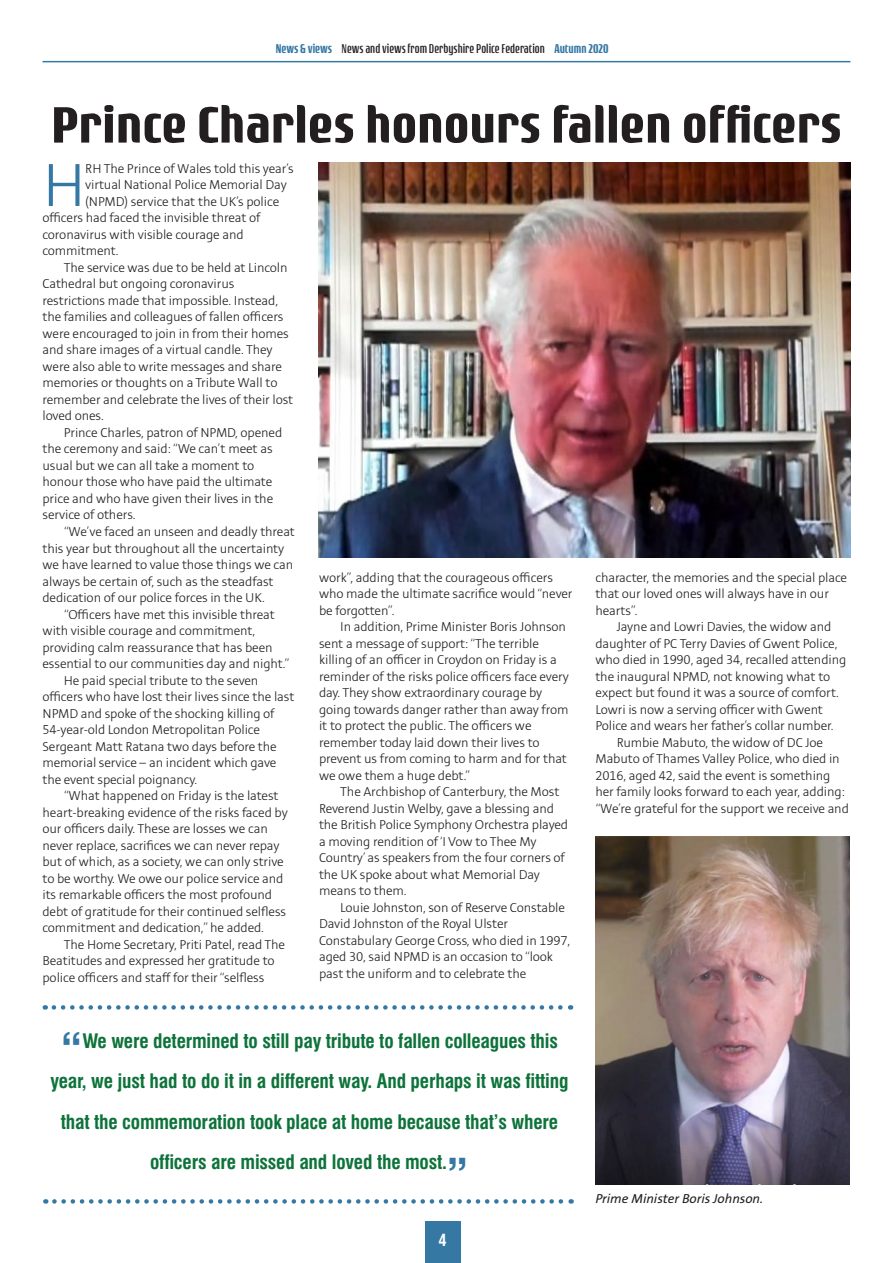
<style>
.page{position:relative;width:893px;height:1263px;background:#fff}
.page>*{position:absolute;margin:0;border:0;box-sizing:border-box;transform-origin:0 0}
.t1{font:300 67.35px "Stinnes Sans";color:#3578a4}
.t2{font:700 54px "Rogue Sans";letter-spacing:.01em;color:#231f20}
.t3{font:700 condensed 49.5px "Swiss 721 BT";color:#3578a4}
.t4{font:700 condensed 19.5px "Swiss 721 BT";letter-spacing:-.01em;color:#0e733b}
.t5{font:700 condensed 16.5px "Swiss 721 BT";color:#fff}
.t6{font:300 14.25px/16.5px "Stinnes Sans";letter-spacing:-.01em;color:#231f20}
.t7{font:italic 14.25px "Stinnes Sans";color:#231f20}
.t8{font:300 13.5px "Rogue Sans Cond";color:#231f20}
.s1{font-weight:500;color:#3578a4}
</style>
<div class="page">
<div style="left:425px;top:1221px;width:35px;height:42px;background:#3578a4"></div>
<hr style="left:43px;top:61px;width:807px;height:1px;background:#3578a4">
<img style="left:596px;top:836px;width:253px;height:349px">
<img style="left:319px;top:162px;width:531px;height:395px">
<svg style="left:54px;top:1199px;width:518px;height:5px"></svg>
<svg style="left:54px;top:1005px;width:517px;height:5px"></svg>
<p class="t8" style="left:276px;top:41px;width:334px"><span class="s1">News &amp; views</span> News and views from Derbyshire Police Federation <span class="s1">Autumn 2020</span></p>
<p class="t2" style="left:52px;top:93px;width:791px">Prince Charles honours fallen officers</p>
<p class="t1" style="left:43px;top:154px;width:45px">H</p>
<p class="t6" style="left:85px;top:161px;width:210px">RH The Prince of Wales told this year’s</p>
<p class="t6" style="left:85px;top:177px;width:203px">virtual National Police Memorial Day</p>
<p class="t6" style="left:85px;top:194px;width:196px">(NPMD) service that the UK’s police</p>
<p class="t6" style="left:43px;top:210px;width:219px">officers had faced the invisible threat of</p>
<p class="t6" style="left:43px;top:227px;width:203px">coronavirus with visible courage and</p>
<p class="t6" style="left:43px;top:243px;width:78px">commitment.</p>
<p class="t6" style="left:43px;top:260px;width:252px;text-indent:21px">The service was due to be held at Lincoln Cathedral but ongoing coronavirus restrictions made that impossible. Instead, the families and colleagues of fallen officers were encouraged to join in from their homes and share images of a virtual candle. They were also able to write messages and share memories or thoughts on a Tribute Wall to remember and celebrate the lives of their lost loved ones.</p>
<p class="t6" style="left:43px;top:425px;width:241px;text-indent:21px">Prince Charles, patron of NPMD, opened the ceremony and said: “We can’t meet as usual but we can all take a moment to honour those who have paid the ultimate price and who have given their lives in the service of others.</p>
<p class="t6" style="left:43px;top:524px;width:254px;text-indent:21px">“We’ve faced an unseen and deadly threat this year but throughout all the uncertainty we have learned to value those things we can always be certain of, such as the steadfast dedication of our police forces in the UK.</p>
<p class="t6" style="left:43px;top:606px;width:249px;text-indent:21px">“Officers have met this invisible threat with visible courage and commitment, providing calm reassurance that has been essential to our communities day and night.”</p>
<p class="t6" style="left:43px;top:672px;width:253px;text-indent:21px">He paid special tribute to the seven officers who have lost their lives since the last NPMD and spoke of the shocking killing of 54-year-old London Metropolitan Police Sergeant Matt Ratana two days before the memorial service – an incident which gave the event special poignancy.</p>
<p class="t6" style="left:43px;top:788px;width:247px;text-indent:21px">“What happened on Friday is the latest heart-breaking evidence of the risks faced by our officers daily. These are losses we can never replace, sacrifices we can never repay but of which, as a society, we can only strive to be worthy. We owe our police service and its remarkable officers the most profound debt of gratitude for their continued selfless commitment and dedication,” he added.</p>
<p class="t6" style="left:43px;top:936px;width:244px;text-indent:21px">The Home Secretary, Priti Patel, read The<br>Beatitudes and expressed her gratitude to police officers and staff for their “selfless</p>
<p class="t6" style="left:595px;top:570px;width:253px">character, the memories and the special place that our loved ones will always have in our hearts”.</p>
<p class="t6" style="left:595px;top:619px;width:252px;text-indent:21px">Jayne and Lowri Davies, the widow and daughter of PC Terry Davies of Gwent Police, who died in 1990, aged 34, recalled attending the inaugural NPMD, not knowing what to expect but found it was a source of comfort.<br>Lowri is now a serving officer with Gwent Police and wears her father’s collar number.</p>
<p class="t6" style="left:595px;top:735px;width:255px;text-indent:21px">Rumbie Mabuto, the widow of DC Joe Mabuto of Thames Valley Police, who died in 2016, aged 42, said the event is something her family looks forward to each year, adding: “We’re grateful for the support we receive and</p>
<p class="t6" style="left:319px;top:570px;width:255px">work”, adding that the courageous officers who made the ultimate sacrifice would “never be forgotten”.</p>
<p class="t6" style="left:319px;top:619px;width:251px;text-indent:21px">In addition, Prime Minister Boris Johnson sent a message of support: “The terrible killing of an officer in Croydon on Friday is a reminder of the risks police officers face every day. They show extraordinary courage by going towards danger rather than away from it to protect the public. The officers we remember today laid down their lives to prevent us from coming to harm and for that we owe them a huge debt.”</p>
<p class="t6" style="left:319px;top:784px;width:251px;text-indent:21px">The Archbishop of Canterbury, the Most Reverend Justin Welby, gave a blessing and the British Police Symphony Orchestra played a moving rendition of ‘I Vow to Thee My Country’ as speakers from the four corners of the UK spoke about what Memorial Day means to them.</p>
<p class="t6" style="left:319px;top:900px;width:253px;text-indent:21px">Louie Johnston, son of Reserve Constable David Johnston of the Royal Ulster Constabulary George Cross, who died in 1997, aged 30, said NPMD is an occasion to “look past the uniform and to celebrate the</p>
<p class="t3" style="left:61px;top:1022px;width:23px">“</p>
<p class="t4" style="left:82px;top:1029px;width:477px">We were determined to still pay tribute to fallen colleagues this</p>
<p class="t4" style="left:50px;top:1069px;width:520px">year, we just had to do it in a different way. And perhaps it was fitting</p>
<p class="t4" style="left:61px;top:1110px;width:499px">that the commemoration took place at home because that’s where</p>
<p class="t4" style="left:150px;top:1150px;width:298px">officers are missed and loved the most.</p>
<p class="t3" style="left:447px;top:1147px;width:23px">”</p>
<p class="t5" style="left:439px;top:1230px;width:10px">4</p>
<p class="t7" style="left:595px;top:1192px;width:169px">Prime Minister Boris Johnson.</p>
</div>
